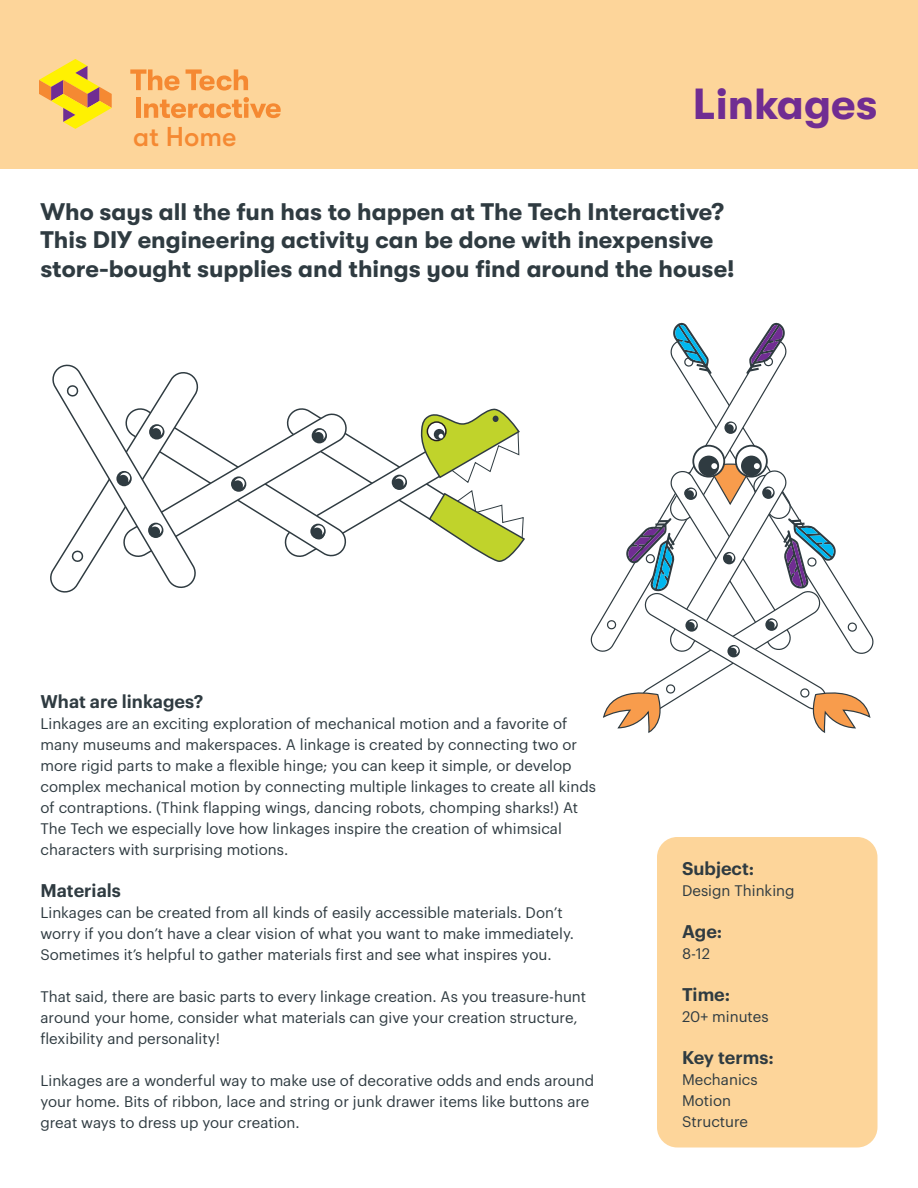
<style>
.page{position:relative;width:918px;height:1188px;background:#fff}
.page>*{position:absolute;margin:0;border:0;box-sizing:border-box;transform-origin:0 0}
.t1{font:700 43.5px "GT Walsheim";color:#702d92}
.t2{font:500 27.3px "GT Walsheim";color:#f58932}
.Intro{font:700 24px/28.8px "GT Walsheim";color:#2f3b41}
.Subhead{font:600 18px "Graphik";color:#2f3b41}
.Body{font:15px/21px "Graphik";color:#2f3b41}
</style>
<div class="page">
<div style="left:0;top:0;width:918px;height:168px;background:#fdd59a"></div>
<div style="left:657px;top:837px;width:221px;height:311px;background:#fdd59a;border-radius:20px"></div>
<svg style="left:50px;top:364px;width:475px;height:229px"></svg>
<svg style="left:590px;top:323px;width:284px;height:410px"></svg>
<svg style="left:39px;top:59px;width:73px;height:70px"></svg>
<svg style="left:130px;top:69px;width:50px;height:22px"></svg>
<svg style="left:186px;top:69px;width:62px;height:22px"></svg>
<div style="left:136px;top:97px;width:5px;height:21px;background:#f58932"></div>
<svg style="left:144px;top:97px;width:137px;height:21px"></svg>
<p class="t2" style="left:133px;top:121px;width:105px">at Home</p>
<p class="t1" style="left:693px;top:79px;width:186px">Linkages</p>
<p class="Intro" style="left:40px;top:197px;width:696px">Who says all the fun has to happen at The Tech Interactive?<br>This DIY engineering activity can be done with inexpensive store-bought supplies and things you find around the house!</p>
<p class="Subhead" style="left:40px;top:688px;width:164px">What are linkages?</p>
<p class="Body" style="left:40px;top:712px;width:557px">Linkages are an exciting exploration of mechanical motion and a favorite of many museums and makerspaces. A linkage is created by connecting two or more rigid parts to make a flexible hinge; you can keep it simple, or develop complex mechanical motion by connecting multiple linkages to create all kinds of contraptions. (Think flapping wings, dancing robots, chomping sharks!) At The Tech we especially love how linkages inspire the creation of whimsical characters with surprising motions.</p>
<p class="Subhead" style="left:40px;top:877px;width:82px">Materials</p>
<p class="Body" style="left:40px;top:901px;width:535px">Linkages can be created from all kinds of easily accessible materials. Don’t worry if you don’t have a clear vision of what you want to make immediately.<br>Sometimes it’s helpful to gather materials first and see what inspires you.</p>
<p class="Body" style="left:40px;top:985px;width:547px">That said, there are basic parts to every linkage creation. As you treasure-hunt around your home, consider what materials can give your creation structure, flexibility and personality!</p>
<p class="Body" style="left:40px;top:1069px;width:555px">Linkages are a wonderful way to make use of decorative odds and ends around your home. Bits of ribbon, lace and string or junk drawer items like buttons are great ways to dress up your creation.</p>
<p class="Subhead" style="left:682px;top:854px;width:74px">Subject:</p>
<p class="Body" style="left:682px;top:879px;width:114px">Design Thinking</p>
<p class="Subhead" style="left:682px;top:917px;width:42px">Age:</p>
<p class="Body" style="left:682px;top:942px;width:30px">8-12</p>
<p class="Subhead" style="left:682px;top:980px;width:50px">Time:</p>
<p class="Body" style="left:682px;top:1005px;width:88px">20+ minutes</p>
<p class="Subhead" style="left:682px;top:1043px;width:93px">Key terms:</p>
<p class="Body" style="left:682px;top:1068px;width:77px">Mechanics</p>
<p class="Body" style="left:682px;top:1089px;width:51px">Motion</p>
<p class="Body" style="left:682px;top:1110px;width:67px">Structure</p>
</div>
